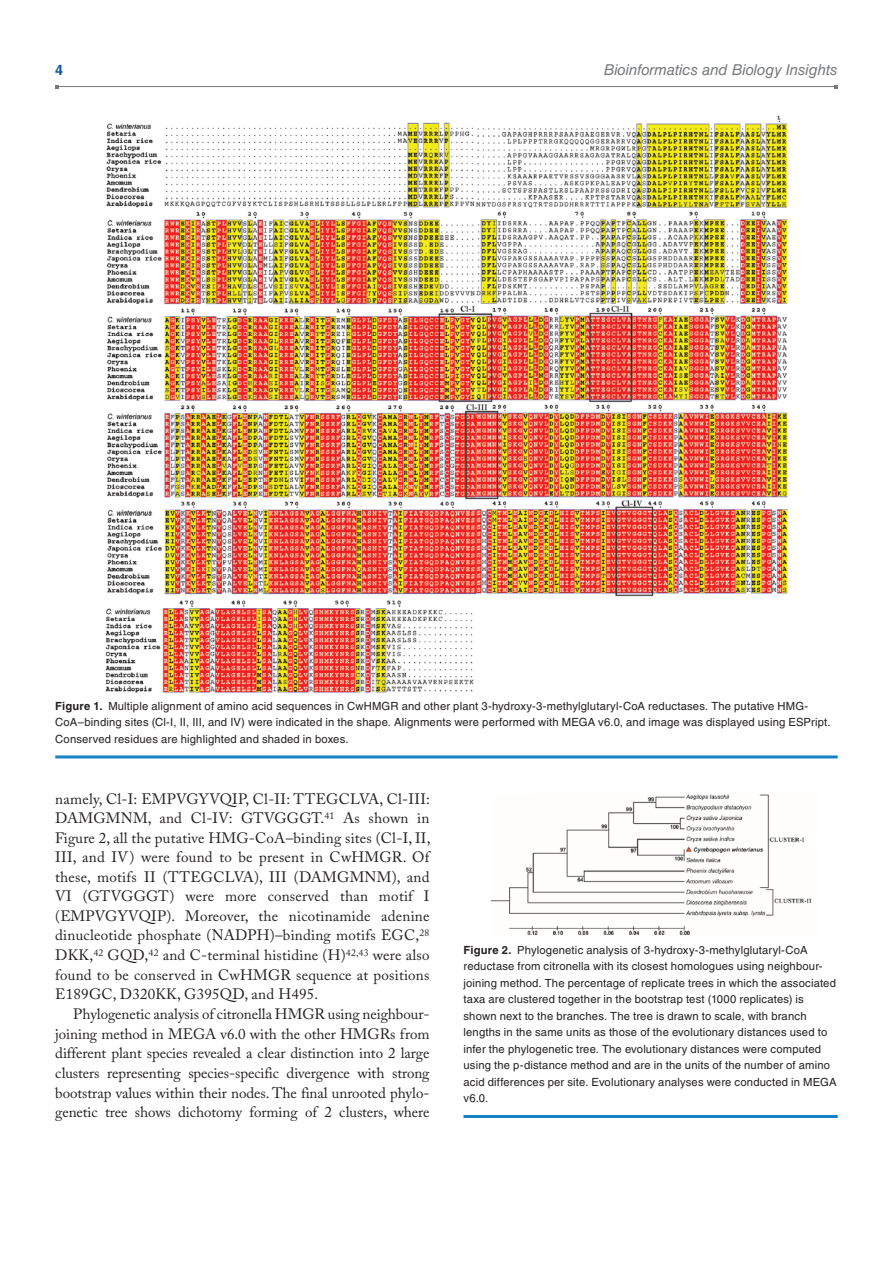
<style>
.page{position:relative;width:893px;height:1263px;background:#fff}
.page>*{position:absolute;margin:0;border:0;box-sizing:border-box;transform-origin:0 0}
.t1{font:15px/19.6px "Adobe Caslon Pro";letter-spacing:.01em;color:#231f20;text-align:justify}
.t2{font:italic 15px "Helvetica LT Std";letter-spacing:-.005em;color:#76787b}
.t3{font:700 14.25px "Helvetica LT Std";color:#1055a4}
.t4{font:11.25px/16.5px "Helvetica LT Std";letter-spacing:.015em;color:#231f20}
.s1{font-weight:700}
</style>
<div class="page">
<hr style="left:57px;top:86px;width:779px;height:1px;background:#76787b">
<hr style="left:55px;top:755px;width:783px;height:3px;background:#1582c5">
<img style="left:105px;top:115px;width:683px;height:578px">
<hr style="left:463px;top:1115px;width:375px;height:3px;background:#1582c5">
<img style="left:490px;top:794px;width:322px;height:141px">
<p class="t3" style="left:55px;top:61px;width:9px">4</p>
<h1 class="t2" style="left:604px;top:61px;width:235px">Bioinformatics and Biology Insights</h1>
<p class="t4" style="left:55px;top:697px;width:777px"><span class="s1">Figure 1.</span> Multiple alignment of amino acid sequences in CwHMGR and other plant 3-hydroxy-3-methylglutaryl-CoA reductases. The putative HMG-<br>CoA–binding sites (Cl-I, II, III, and IV) were indicated in the shape. Alignments were performed with MEGA v6.0, and image was displayed using ESPript.<br>Conserved residues are highlighted and shaded in boxes.</p>
<p class="t1" style="left:55px;top:788px;width:377px">namely, Cl-I: EMPVGYVQIP, Cl-II: TTEGCLVA, Cl-III:<br>DAMGMNM, and Cl-IV: GTVGGGT.<sup>41</sup> As shown in Figure 2, all the putative HMG-CoA–binding sites (Cl-I, II, III, and IV) were found to be present in CwHMGR. Of these, motifs II (TTEGCLVA), III (DAMGMNM), and VI (GTVGGGT) were more conserved than motif I (EMPVGYVQIP). Moreover, the nicotinamide adenine dinucleotide phosphate (NADPH)–binding motifs EGC,<sup>28<br></sup>DKK,<sup>42</sup> GQD,<sup>42</sup> and C-terminal histidine (H)<sup>42,43</sup> were also found to be conserved in CwHMGR sequence at positions E189GC, D320KK, G395QD, and H495.</p>
<p class="t1" style="left:55px;top:1004px;width:376px;text-indent:18px">Phylogenetic analysis of citronella HMGR using neighbour&shy;joining method in MEGA v6.0 with the other HMGRs from different plant species revealed a clear distinction into 2 large clusters representing species-specific divergence with strong bootstrap values within their nodes. The final unrooted phylo&shy;genetic tree shows dichotomy forming of 2 clusters, where</p>
<p class="t4" style="left:463px;top:941px;width:375px"><span class="s1">Figure 2.</span> Phylogenetic analysis of 3-hydroxy-3-methylglutaryl-CoA reductase from citronella with its closest homologues using neighbour&shy;joining method. The percentage of replicate trees in which the associated taxa are clustered together in the bootstrap test (1000 replicates) is shown next to the branches. The tree is drawn to scale, with branch lengths in the same units as those of the evolutionary distances used to infer the phylogenetic tree. The evolutionary distances were computed using the p-distance method and are in the units of the number of amino acid differences per site. Evolutionary analyses were conducted in MEGA v6.0.</p>
</div>
